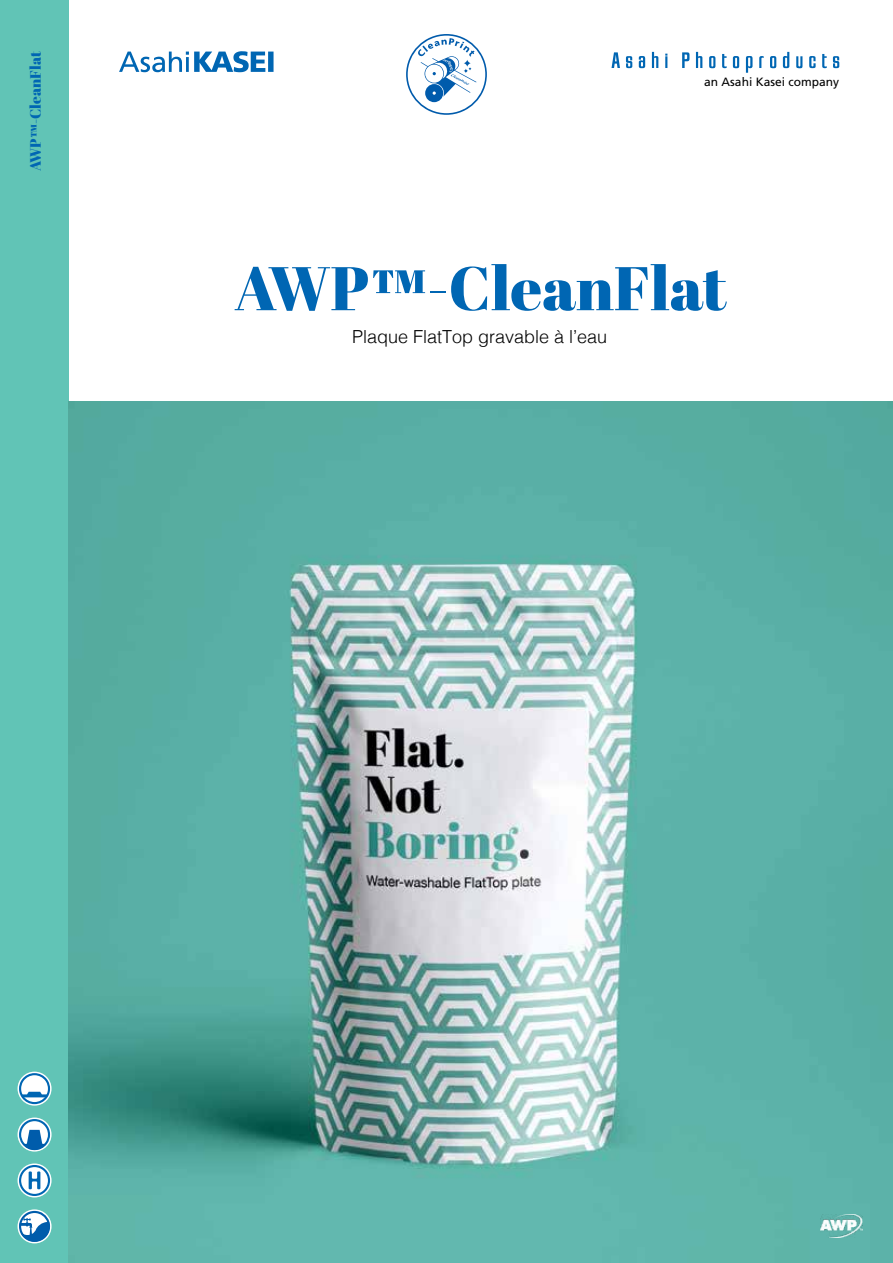
<style>
.page{position:relative;width:893px;height:1263px;background:#fff}
.page>*{position:absolute;margin:0;border:0;box-sizing:border-box;transform-origin:0 0}
.t1{font:61.5px "Abril Fatface";color:#0066b3}
.t2{font:300 18px "Helvetica";color:#000}
.t3{font:15px "Abril Fatface";color:#0066b3}
.t4{font:12px "Frutiger LT Std";color:#000}
</style>
<div class="page">
<div style="left:0;top:0;width:68px;height:1263px;background:#61c4b6"></div>
<img style="left:68px;top:402px;width:825px;height:861px">
<svg style="left:119px;top:51px;width:155px;height:21px"></svg>
<svg style="left:406px;top:34px;width:81px;height:81px"></svg>
<svg style="left:18px;top:1117px;width:34px;height:34px"></svg>
<svg style="left:18px;top:1071px;width:34px;height:35px"></svg>
<svg style="left:18px;top:1072px;width:33px;height:33px"></svg>
<svg style="left:18px;top:1163px;width:34px;height:34px"></svg>
<div style="left:19px;top:1165px;width:31px;height:31px;border:2px solid #0066b3;border-radius:50%"></div>
<svg style="left:29px;top:1171px;width:11px;height:18px"></svg>
<svg style="left:18px;top:1209px;width:34px;height:34px"></svg>
<svg style="left:18px;top:1210px;width:33px;height:34px"></svg>
<img style="left:821px;top:1214px;width:42px;height:23px">
<svg style="left:611px;top:52px;width:9px;height:16px"></svg>
<svg style="left:626px;top:56px;width:6px;height:12px"></svg>
<svg style="left:639px;top:56px;width:6px;height:12px"></svg>
<svg style="left:652px;top:52px;width:6px;height:16px"></svg>
<svg style="left:665px;top:54px;width:2px;height:14px"></svg>
<svg style="left:682px;top:52px;width:7px;height:16px"></svg>
<svg style="left:696px;top:52px;width:6px;height:16px"></svg>
<svg style="left:709px;top:56px;width:6px;height:12px"></svg>
<svg style="left:722px;top:54px;width:5px;height:14px"></svg>
<svg style="left:733px;top:56px;width:6px;height:12px"></svg>
<svg style="left:746px;top:56px;width:6px;height:17px"></svg>
<svg style="left:759px;top:56px;width:5px;height:12px"></svg>
<svg style="left:770px;top:56px;width:6px;height:12px"></svg>
<svg style="left:783px;top:52px;width:6px;height:16px"></svg>
<svg style="left:796px;top:56px;width:6px;height:12px"></svg>
<svg style="left:809px;top:56px;width:7px;height:12px"></svg>
<svg style="left:822px;top:54px;width:5px;height:14px"></svg>
<svg style="left:833px;top:56px;width:6px;height:12px"></svg>
<svg style="left:18px;top:1118px;width:33px;height:33px"></svg>
<p class="t3" style="left:25px;top:171px;width:122px;rotate:-90deg">AWP™-CleanFlat</p>
<p class="t4" style="left:704px;top:75px;width:136px">an Asahi Kasei company</p>
<h1 class="t1" style="left:234px;top:245px;width:494px">AWP™-CleanFlat</h1>
<p class="t2" style="left:352px;top:321px;width:257px">Plaque FlatTop gravable à l’eau</p>
</div>
